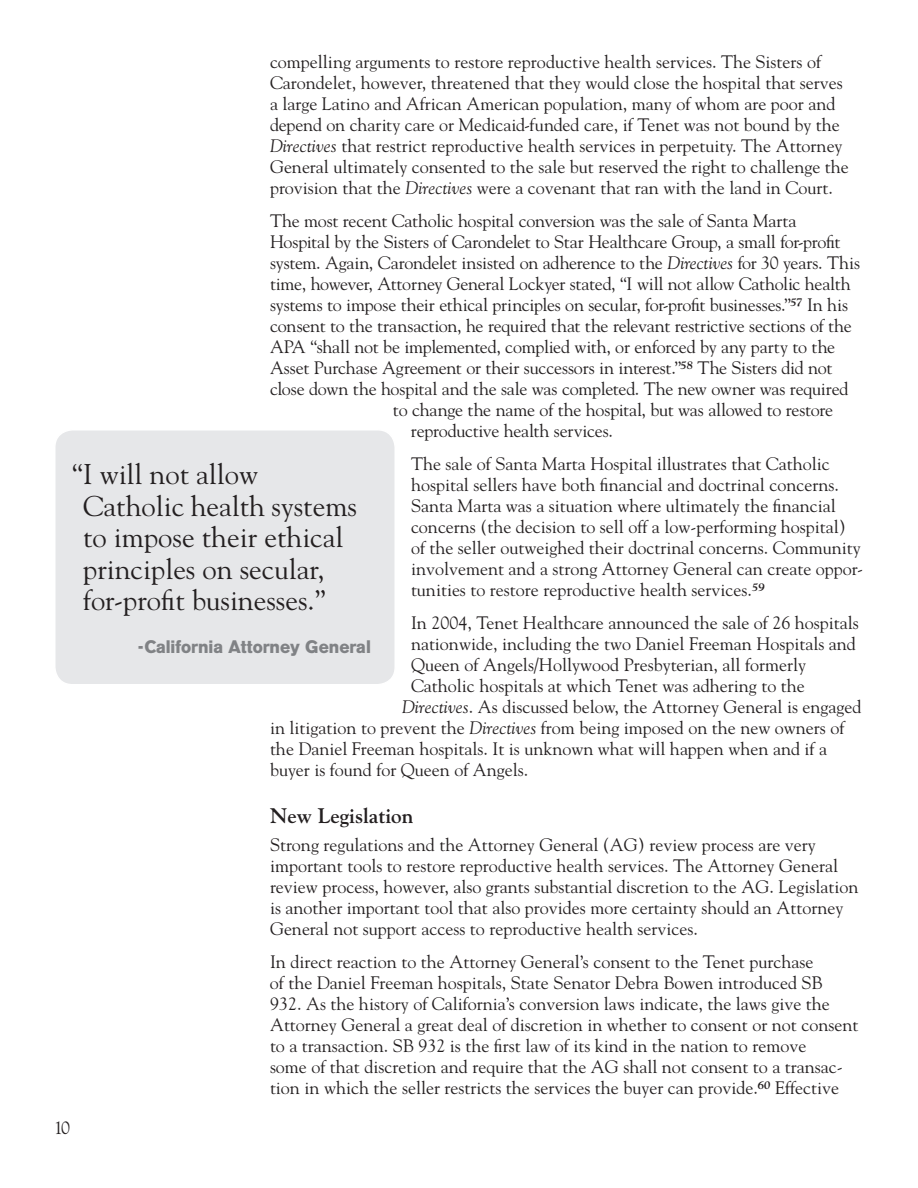
<style>
.page{position:relative;width:918px;height:1188px;background:#fff}
.page>*{position:absolute;margin:0;border:0;box-sizing:border-box;transform-origin:0 0}
.t1{font:28.5px/31.5px "Goudy";color:#231f20}
.t2{font:700 21px "Goudy";color:#231f20}
.t3{font:18px/21px "Goudy";color:#231f20}
.t4{font:18px "Goudy";letter-spacing:-.02em;color:#231f20}
.t5{font:700 18px "AG Old Face";color:#808285}
.s1{font-style:italic}
</style>
<div class="page">
<div style="left:55px;top:430px;width:340px;height:254px;background:#e6e7e9"></div>
<p class="t3" style="left:270px;top:51px;width:580px">compelling arguments to restore reproductive health services. The Sisters of Carondelet, however, threatened that they would close the hospital that serves a large Latino and African American population, many of whom are poor and depend on charity care or Medicaid-funded care, if Tenet was not bound by the <span class="s1">Directives</span> that restrict reproductive health services in perpetuity. The Attorney General ultimately consented to the sale but reserved the right to challenge the provision that the <span class="s1">Directives</span> were a covenant that ran with the land in Court.</p>
<p class="t3" style="left:270px;top:210px;width:528px">The most recent Catholic hospital conversion was the sale of Santa Marta</p>
<p class="t3" style="left:270px;top:231px;width:572px">Hospital by the Sisters of Carondelet to Star Healthcare Group, a small for-profit</p>
<p class="t3" style="left:270px;top:252px;width:592px">system. Again, Carondelet insisted on adherence to the <span class="s1">Directives</span> for 30 years. This</p>
<p class="t4" style="left:270px;top:273px;width:582px">time, however, Attorney General Lockyer stated, “I will not allow Catholic health</p>
<p class="t3" style="left:270px;top:294px;width:580px">systems to impose their ethical principles on secular, for-profit businesses.”<sup>57</sup> In his</p>
<p class="t3" style="left:270px;top:315px;width:583px">consent to the transaction, he required that the relevant restrictive sections of the</p>
<p class="t3" style="left:270px;top:336px;width:567px">APA “shall not be implemented, complied with, or enforced by any party to the</p>
<p class="t3" style="left:270px;top:357px;width:564px">Asset Purchase Agreement or their successors in interest.”<sup>58</sup> The Sisters did not</p>
<p class="t3" style="left:270px;top:378px;width:580px">close down the hospital and the sale was completed. The new owner was required</p>
<p class="t3" style="left:393px;top:399px;width:442px">to change the name of the hospital, but was allowed to restore</p>
<p class="t3" style="left:411px;top:420px;width:204px">reproductive health services.</p>
<p class="t3" style="left:411px;top:453px;width:454px">The sale of Santa Marta Hospital illustrates that Catholic hospital sellers have both financial and doctrinal concerns.<br>Santa Marta was a situation where ultimately the financial concerns (the decision to sell off a low-performing hospital) of the seller outweighed their doctrinal concerns. Community involvement and a strong Attorney General can create oppor&shy;tunities to restore reproductive health services.<sup>59</sup></p>
<p class="t3" style="left:411px;top:612px;width:449px">In 2004, Tenet Healthcare announced the sale of 26 hospitals</p>
<p class="t3" style="left:411px;top:633px;width:446px">nationwide, including the two Daniel Freeman Hospitals and</p>
<p class="t3" style="left:411px;top:654px;width:397px">Queen of Angels/Hollywood Presbyterian, all formerly</p>
<p class="t3" style="left:411px;top:675px;width:395px">Catholic hospitals at which Tenet was adhering to the</p>
<p class="t3" style="left:402px;top:696px;width:461px"><span class="s1">Directives</span>. As discussed below, the Attorney General is engaged</p>
<p class="t3" style="left:270px;top:717px;width:576px">in litigation to prevent the <span class="s1">Directives</span> from being imposed on the new owners of</p>
<p class="t3" style="left:270px;top:738px;width:559px">the Daniel Freeman hospitals. It is unknown what will happen when and if a</p>
<p class="t3" style="left:270px;top:759px;width:260px">buyer is found for Queen of Angels.</p>
<p class="t2" style="left:270px;top:802px;width:145px">New Legislation</p>
<p class="t3" style="left:270px;top:834px;width:590px">Strong regulations and the Attorney General (AG) review process are very important tools to restore reproductive health services. The Attorney General review process, however, also grants substantial discretion to the AG. Legislation is another important tool that also provides more certainty should an Attorney General not support access to reproductive health services.</p>
<p class="t3" style="left:270px;top:951px;width:590px">In direct reaction to the Attorney General’s consent to the Tenet purchase<br>of the Daniel Freeman hospitals, State Senator Debra Bowen introduced SB 932. As the history of California’s conversion laws indicate, the laws give the Attorney General a great deal of discretion in whether to consent or not consent to a transaction. SB 932 is the first law of its kind in the nation to remove<br>some of that discretion and require that the AG shall not consent to a transac&shy;tion in which the seller restricts the services the buyer can provide.<sup>60</sup> Effective</p>
<h1 class="t1" style="left:83px;top:458px;width:275px;text-indent:-11px">“ I will not allow<br>Catholic health systems to impose their ethical principles on secular, for-profit businesses.”</h1>
<p class="t5" style="left:138px;top:636px;width:234px">-California Attorney General</p>
<p class="t3" style="left:54px;top:1117px;width:18px">10</p>
</div>
